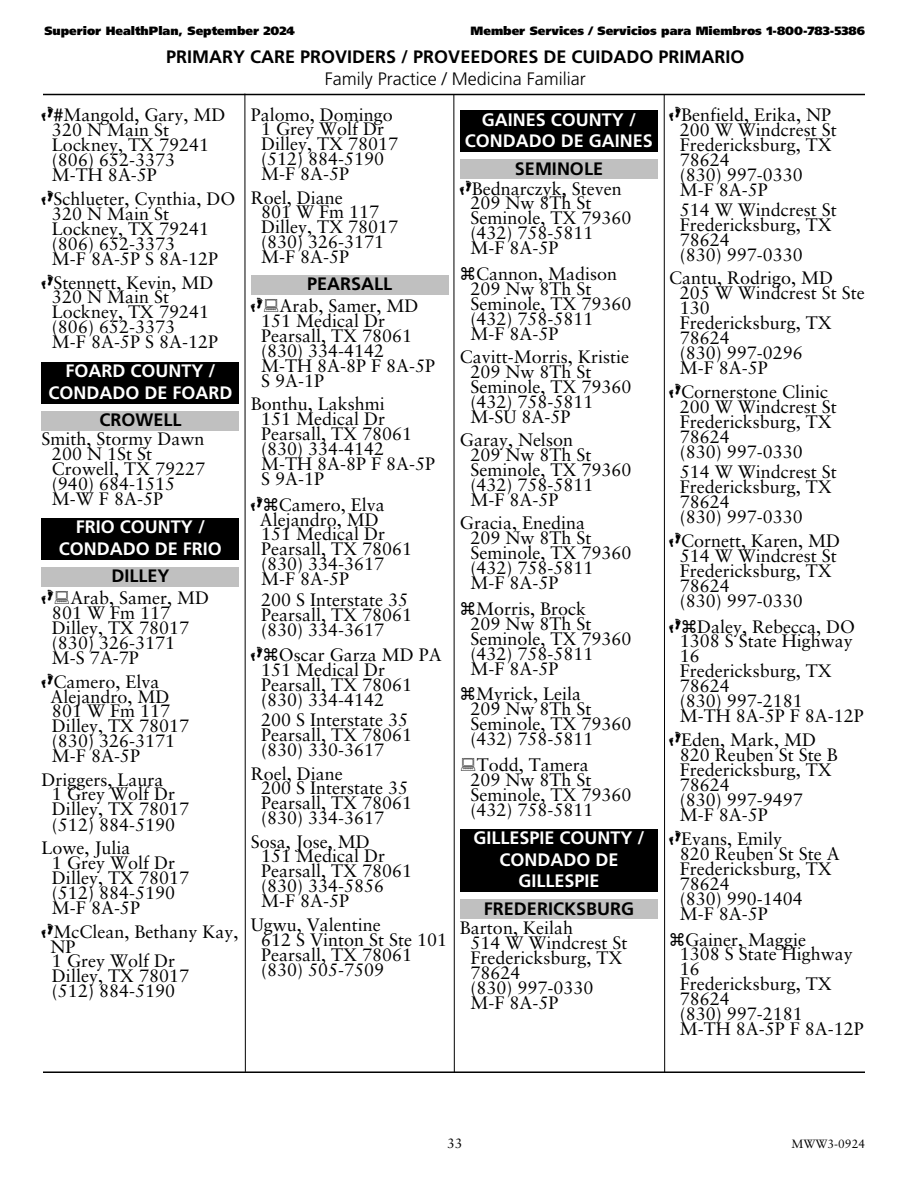
<style>
.page{position:relative;width:918px;height:1188px;background:#fff}
.page>*{position:absolute;margin:0;border:0;box-sizing:border-box;transform-origin:0 0}
.t1{font:18px/15px "Sabon LT Std";color:#000}
.t2{font:700 18px/21.6px "Frutiger LT Std";color:#fff;text-align:center}
.t3{font:700 18px "Frutiger LT Std";color:#000}
.t4{font:300 18px "Frutiger LT Std";color:#000}
.t5{font:13.5px "Sabon LT Std";color:#000}
.t6{font:900 12px "Frutiger LT Std";color:#000}
.t7{font:12px "Sabon LT Std";color:#000}
.s1{font-family:"Feet";font-weight:700}
.s2{font-weight:700}
</style>
<div class="page">
<div style="left:41px;top:362px;width:198px;height:41px;background:#000"></div>
<div style="left:41px;top:411px;width:198px;height:19px;background:#c0c0c0"></div>
<div style="left:41px;top:518px;width:198px;height:41px;background:#000"></div>
<div style="left:41px;top:567px;width:198px;height:20px;background:#c0c0c0"></div>
<div style="left:251px;top:276px;width:198px;height:19px;background:#c0c0c0"></div>
<div style="left:460px;top:111px;width:198px;height:41px;background:#000"></div>
<div style="left:460px;top:160px;width:198px;height:19px;background:#c0c0c0"></div>
<div style="left:460px;top:829px;width:198px;height:63px;background:#000"></div>
<div style="left:460px;top:900px;width:198px;height:19px;background:#c0c0c0"></div>
<hr style="left:43px;top:94px;width:822px;height:1px;background:#000">
<hr style="left:43px;top:1071px;width:822px;height:2px;background:#000">
<svg style="left:244px;top:93px;width:2px;height:979px;background:#7e7e7e"></svg>
<svg style="left:453px;top:95px;width:2px;height:977px;background:#7e7e7e"></svg>
<svg style="left:663px;top:93px;width:33px;height:979px"></svg>
<p class="t6" style="left:44px;top:26px;width:252px">Superior HealthPlan, September 2024</p>
<p class="t6" style="left:471px;top:26px;width:396px">Member Services / Servicios para Miembros 1-800-783-5386</p>
<p class="t3" style="left:166px;top:50px;width:580px">PRIMARY CARE PROVIDERS / PROVEEDORES DE CUIDADO PRIMARIO</p>
<p class="t4" style="left:325px;top:71px;width:262px">Family Practice / Medicina Familiar</p>
<p class="t1" style="left:52px;top:109px;width:175px;text-indent:-10px"><span class="s1">F</span><span class="s2">#</span>Mangold, Gary, MD<br>320 N Main St<br>Lockney, TX 79241 (806) 652-3373<br>M-TH 8A-5P</p>
<p class="t1" style="left:52px;top:193px;width:185px;text-indent:-10px"><span class="s1">F</span>Schlueter, Cynthia, DO<br>320 N Main St<br>Lockney, TX 79241 (806) 652-3373<br>M-F 8A-5P S 8A-12P</p>
<p class="t1" style="left:52px;top:277px;width:168px;text-indent:-10px"><span class="s1">F</span>Stennett, Kevin, MD<br>320 N Main St<br>Lockney, TX 79241 (806) 652-3373<br>M-F 8A-5P S 8A-12P</p>
<p class="t2" style="left:49px;top:362px;width:185px">FOARD COUNTY /<br>CONDADO DE FOARD</p>
<p class="t3" style="left:99px;top:413px;width:84px">CROWELL</p>
<p class="t1" style="left:52px;top:433px;width:155px;text-indent:-10px">Smith, Stormy Dawn<br>200 N 1St St<br>Crowell, TX 79227 (940) 684-1515<br>M-W F 8A-5P</p>
<p class="t2" style="left:59px;top:518px;width:165px">FRIO COUNTY /<br>CONDADO DE FRIO</p>
<p class="t3" style="left:111px;top:570px;width:60px">DILLEY</p>
<p class="t1" style="left:52px;top:592px;width:159px;text-indent:-10px"><span class="s1">F</span> Arab, Samer, MD<br>801 W Fm 117<br>Dilley, TX 78017 (830) 326-3171<br>M-S 7A-7P</p>
<p class="t1" style="left:50px;top:676px;width:140px;text-indent:-9px"><span class="s1">F</span>Camero, Elva<br>Alejandro, MD<br>801 W Fm 117<br>Dilley, TX 78017 (830) 326-3171<br>M-F 8A-5P</p>
<p class="t1" style="left:52px;top:774px;width:139px;text-indent:-10px">Driggers, Laura<br>1 Grey Wolf Dr<br>Dilley, TX 78017 (512) 884-5190</p>
<p class="t1" style="left:52px;top:842px;width:139px;text-indent:-10px">Lowe, Julia<br>1 Grey Wolf Dr<br>Dilley, TX 78017 (512) 884-5190<br>M-F 8A-5P</p>
<p class="t1" style="left:50px;top:926px;width:189px;text-indent:-9px"><span class="s1">F</span>McClean, Bethany Kay,<br>NP<br>1 Grey Wolf Dr<br>Dilley, TX 78017<br>(512) 884-5190</p>
<p class="t1" style="left:261px;top:109px;width:139px;text-indent:-10px">Palomo, Domingo<br>1 Grey Wolf Dr<br>Dilley, TX 78017 (512) 884-5190<br>M-F 8A-5P</p>
<p class="t1" style="left:261px;top:192px;width:139px;text-indent:-10px">Roel, Diane<br>801 W Fm 117<br>Dilley, TX 78017 (830) 326-3171<br>M-F 8A-5P</p>
<p class="t3" style="left:307px;top:278px;width:87px">PEARSALL</p>
<p class="t1" style="left:261px;top:300px;width:176px;text-indent:-10px"><span class="s1">F</span> Arab, Samer, MD<br>151 Medical Dr<br>Pearsall, TX 78061 (830) 334-4142<br>M-TH 8A-8P F 8A-5P<br>S 9A-1P</p>
<p class="t1" style="left:261px;top:398px;width:176px;text-indent:-10px">Bonthu, Lakshmi<br>151 Medical Dr<br>Pearsall, TX 78061 (830) 334-4142<br>M-TH 8A-8P F 8A-5P<br>S 9A-1P</p>
<p class="t1" style="left:260px;top:499px;width:154px;text-indent:-9px"><span class="s1">F</span> Camero, Elva<br>Alejandro, MD<br>151 Medical Dr<br>Pearsall, TX 78061 (830) 334-3617<br>M-F 8A-5P</p>
<p class="t1" style="left:261px;top:594px;width:153px">200 S Interstate 35<br>Pearsall, TX 78061 (830) 334-3617</p>
<p class="t1" style="left:261px;top:649px;width:182px;text-indent:-10px"><span class="s1">F</span> Oscar Garza MD PA<br>151 Medical Dr<br>Pearsall, TX 78061 (830) 334-4142</p>
<p class="t1" style="left:261px;top:714px;width:153px">200 S Interstate 35<br>Pearsall, TX 78061 (830) 330-3617</p>
<p class="t1" style="left:261px;top:768px;width:153px;text-indent:-10px">Roel, Diane<br>200 S Interstate 35<br>Pearsall, TX 78061 (830) 334-3617</p>
<p class="t1" style="left:261px;top:836px;width:153px;text-indent:-10px">Sosa, Jose, MD<br>151 Medical Dr<br>Pearsall, TX 78061 (830) 334-5856<br>M-F 8A-5P</p>
<p class="t1" style="left:261px;top:919px;width:188px;text-indent:-10px">Ugwu, Valentine<br>612 S Vinton St Ste 101<br>Pearsall, TX 78061 (830) 505-7509</p>
<p class="t2" style="left:465px;top:111px;width:190px">GAINES COUNTY /<br>CONDADO DE GAINES</p>
<p class="t3" style="left:515px;top:162px;width:90px">SEMINOLE</p>
<p class="t1" style="left:470px;top:183px;width:163px;text-indent:-10px"><span class="s1">F</span>Bednarczyk, Steven<br>209 Nw 8Th St<br>Seminole, TX 79360 (432) 758-5811<br>M-F 8A-5P</p>
<p class="t1" style="left:470px;top:268px;width:163px;text-indent:6px">Cannon, Madison<br>209 Nw 8Th St<br>Seminole, TX 79360 (432) 758-5811<br>M-F 8A-5P</p>
<p class="t1" style="left:470px;top:351px;width:163px;text-indent:-10px">Cavitt-Morris, Kristie<br>209 Nw 8Th St<br>Seminole, TX 79360 (432) 758-5811<br>M-SU 8A-5P</p>
<p class="t1" style="left:470px;top:434px;width:163px;text-indent:-10px">Garay, Nelson<br>209 Nw 8Th St<br>Seminole, TX 79360 (432) 758-5811<br>M-F 8A-5P</p>
<p class="t1" style="left:470px;top:517px;width:163px;text-indent:-10px">Gracia, Enedina<br>209 Nw 8Th St<br>Seminole, TX 79360 (432) 758-5811<br>M-F 8A-5P</p>
<p class="t1" style="left:470px;top:603px;width:163px;text-indent:6px">Morris, Brock<br>209 Nw 8Th St<br>Seminole, TX 79360 (432) 758-5811<br>M-F 8A-5P</p>
<p class="t1" style="left:470px;top:689px;width:163px;text-indent:6px">Myrick, Leila<br>209 Nw 8Th St<br>Seminole, TX 79360 (432) 758-5811</p>
<p class="t1" style="left:470px;top:759px;width:163px;text-indent:6px">Todd, Tamera<br>209 Nw 8Th St<br>Seminole, TX 79360 (432) 758-5811</p>
<p class="t2" style="left:473px;top:829px;width:173px">GILLESPIE COUNTY /<br>CONDADO DE<br>GILLESPIE</p>
<p class="t3" style="left:484px;top:902px;width:152px">FREDERICKSBURG</p>
<p class="t1" style="left:470px;top:922px;width:159px;text-indent:-10px">Barton, Keilah<br>514 W Windcrest St<br>Fredericksburg, TX<br>78624<br>(830) 997-0330<br>M-F 8A-5P</p>
<p class="t1" style="left:680px;top:109px;width:159px;text-indent:-10px"><span class="s1">F</span>Benfield, Erika, NP<br>200 W Windcrest St<br>Fredericksburg, TX<br>78624<br>(830) 997-0330<br>M-F 8A-5P</p>
<p class="t1" style="left:680px;top:204px;width:159px">514 W Windcrest St<br>Fredericksburg, TX<br>78624<br>(830) 997-0330</p>
<p class="t1" style="left:680px;top:272px;width:187px;text-indent:-10px">Cantu, Rodrigo, MD<br>205 W Windcrest St Ste<br>130<br>Fredericksburg, TX<br>78624<br>(830) 997-0296<br>M-F 8A-5P</p>
<p class="t1" style="left:680px;top:386px;width:159px;text-indent:-10px"><span class="s1">F</span>Cornerstone Clinic<br>200 W Windcrest St<br>Fredericksburg, TX<br>78624<br>(830) 997-0330</p>
<p class="t1" style="left:680px;top:466px;width:159px">514 W Windcrest St<br>Fredericksburg, TX<br>78624<br>(830) 997-0330</p>
<p class="t1" style="left:680px;top:535px;width:162px;text-indent:-10px"><span class="s1">F</span>Cornett, Karen, MD<br>514 W Windcrest St<br>Fredericksburg, TX<br>78624<br>(830) 997-0330</p>
<p class="t1" style="left:680px;top:621px;width:186px;text-indent:-10px"><span class="s1">F</span> Daley, Rebecca, DO<br>1308 S State Highway<br>16<br>Fredericksburg, TX<br>78624<br>(830) 997-2181<br>M-TH 8A-5P F 8A-12P</p>
<p class="t1" style="left:680px;top:734px;width:160px;text-indent:-10px"><span class="s1">F</span>Eden, Mark, MD<br>820 Reuben St Ste B<br>Fredericksburg, TX<br>78624<br>(830) 997-9497<br>M-F 8A-5P</p>
<p class="t1" style="left:680px;top:833px;width:162px;text-indent:-10px"><span class="s1">F</span>Evans, Emily<br>820 Reuben St Ste A<br>Fredericksburg, TX<br>78624<br>(830) 990-1404<br>M-F 8A-5P</p>
<p class="t1" style="left:680px;top:934px;width:186px;text-indent:6px">Gainer, Maggie<br>1308 S State Highway<br>16<br>Fredericksburg, TX<br>78624<br>(830) 997-2181<br>M-TH 8A-5P F 8A-12P</p>
<p class="t5" style="left:447px;top:1138px;width:17px">33</p>
<p class="t7" style="left:792px;top:1139px;width:75px">MWW3-0924</p>
</div>
